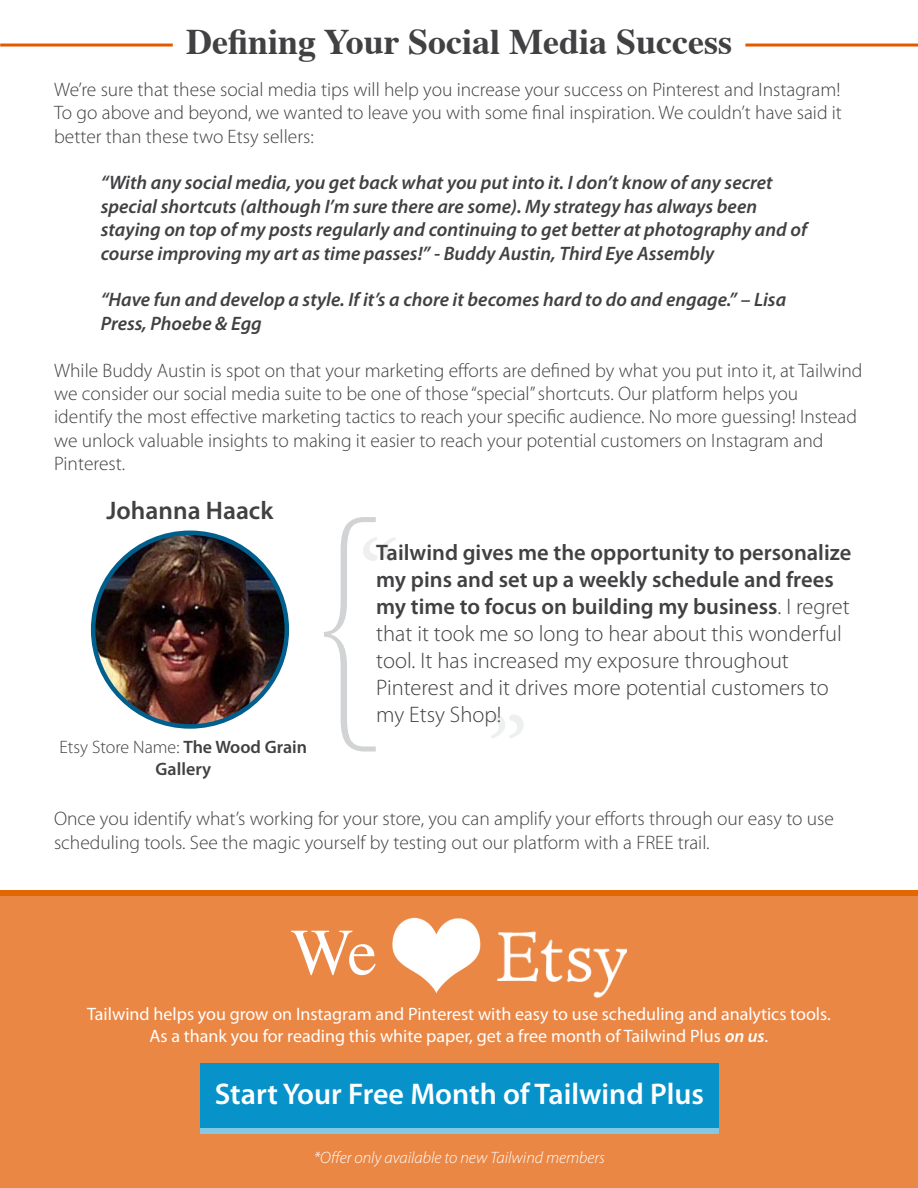
<style>
.page{position:relative;width:918px;height:1188px;background:#fff}
.page>*{position:absolute;margin:0;border:0;box-sizing:border-box;transform-origin:0 0}
.t1{font:200 264px "Avenir Next Condensed";color:#d1d3d4;scale:1.09 1}
.t2{font:105px "Minion Pro";color:#d5d7d8}
.t3{font:66px "Times";color:#fff}
.t4{font:700 36px "Times";color:#414042}
.t5{font:600 30px "Myriad Pro";color:#fff}
.t6{font:600 25.5px "Myriad Pro";color:#414042}
.t7{font:300 22.5px/27px "Myriad Pro";color:#414042}
.t8{font:300 19.5px/23.4px "Myriad Pro";color:#414042}
.t9{font:italic 600 19.5px/23.4px "Myriad Pro";color:#414042}
.t10{font:18px/21.6px "Myriad Pro";color:#fff;text-align:center}
.t11{font:600 18px/21.6px "Myriad Pro";color:#414042;text-align:center}
.t12{font:italic 300 16.5px "Myriad Pro";color:#fff}
.s1{font-weight:300}
.s2{font-weight:600}
.s3{font-weight:600;font-style:italic}
</style>
<div class="page">
<div style="left:0;top:896px;width:918px;height:292px;background:#ea8745"></div>
<hr style="left:0;top:44px;width:173px;height:3px;background:#e25a00">
<hr style="left:745px;top:44px;width:173px;height:3px;background:#e25a00">
<img style="left:93px;top:533px;width:194px;height:193px;border-radius:97px">
<div style="left:91px;top:531px;width:198px;height:198px;border:4px solid #005f8c;border-radius:50%"></div>
<div style="left:200px;top:1063px;width:518px;height:65px;background:#0793ca"></div>
<div style="left:200px;top:1128px;width:518px;height:6px;background:#83c9e4"></div>
<img style="left:392px;top:917px;width:89px;height:77px">
<img style="left:497px;top:931px;width:130px;height:67px">
<div style="left:0;top:890px;width:918px;height:6px;background:#e26700"></div>
<h3 class="t4" style="left:186px;top:7px;width:548px">Defining Your Social Media Success</h3>
<p class="t8" style="left:54px;top:77px;width:789px;text-align:justify">We’re sure that these social media tips will help you increase your success on Pinterest and Instagram!<br>To go above and beyond, we wanted to leave you with some final inspiration. We couldn’t have said it better than these two Etsy sellers:</p>
<p class="t9" style="left:101px;top:171px;width:708px">“With any social media, you get back what you put into it. I don’t know of any secret special shortcuts (although I’m sure there are some). My strategy has always been staying on top of my posts regularly and continuing to get better at photography and of course improving my art as time passes!” - Buddy Austin, Third Eye Assembly</p>
<p class="t9" style="left:101px;top:288px;width:687px">“Have fun and develop a style. If it’s a chore it becomes hard to do and engage.” – Lisa<br>Press, Phoebe &amp; Egg</p>
<p class="t8" style="left:54px;top:358px;width:810px">While Buddy Austin is spot on that your marketing efforts are defined by what you put into it, at Tailwind we consider our social media suite to be one of those “special” shortcuts. Our platform helps you<br>identify the most effective marketing tactics to reach your specific audience. No more guessing! Instead we unlock valuable insights to making it easier to reach your potential customers on Instagram and Pinterest.</p>
<h3 class="t6" style="left:107px;top:494px;width:168px">Johanna Haack</h3>
<p class="t11" style="left:60px;top:736px;width:249px"><span class="s1">Etsy Store Name:</span> The Wood Grain<br>Gallery</p>
<h1 class="t1" style="left:390px;top:808px;width:62px;rotate:-180deg">}</h1>
<h2 class="t2" style="left:359px;top:508px;width:43px">“</h2>
<p class="t7" style="left:376px;top:539px;width:477px"><span class="s2">Tailwind gives me the opportunity to personalize my pins and set up a weekly schedule and frees my time to focus on building my business</span>. I regret that it took me so long to hear about this wonderful tool. It has increased my exposure throughout Pinterest and it drives more potential customers to my Etsy Shop!</p>
<h2 class="t2" style="left:528px;top:767px;width:43px;rotate:-180deg">“</h2>
<p class="t8" style="left:54px;top:807px;width:782px">Once you identify what’s working for your store, you can amplify your efforts through our easy to use scheduling tools. See the magic yourself by testing out our platform with a FREE trail.</p>
<h3 class="t3" style="left:291px;top:890px;width:88px">We</h3>
<p class="t10" style="left:87px;top:1003px;width:745px">Tailwind helps you grow on Instagram and Pinterest with easy to use scheduling and analytics tools.<br>As a thank you for reading this white paper, get a free month of Tailwind Plus <span class="s3">on us</span>.</p>
<h3 class="t5" style="left:215px;top:1075px;width:491px">Start Your Free Month of Tailwind Plus</h3>
<p class="t12" style="left:314px;top:1148px;width:293px">*Offer only available to new Tailwind members</p>
</div>
